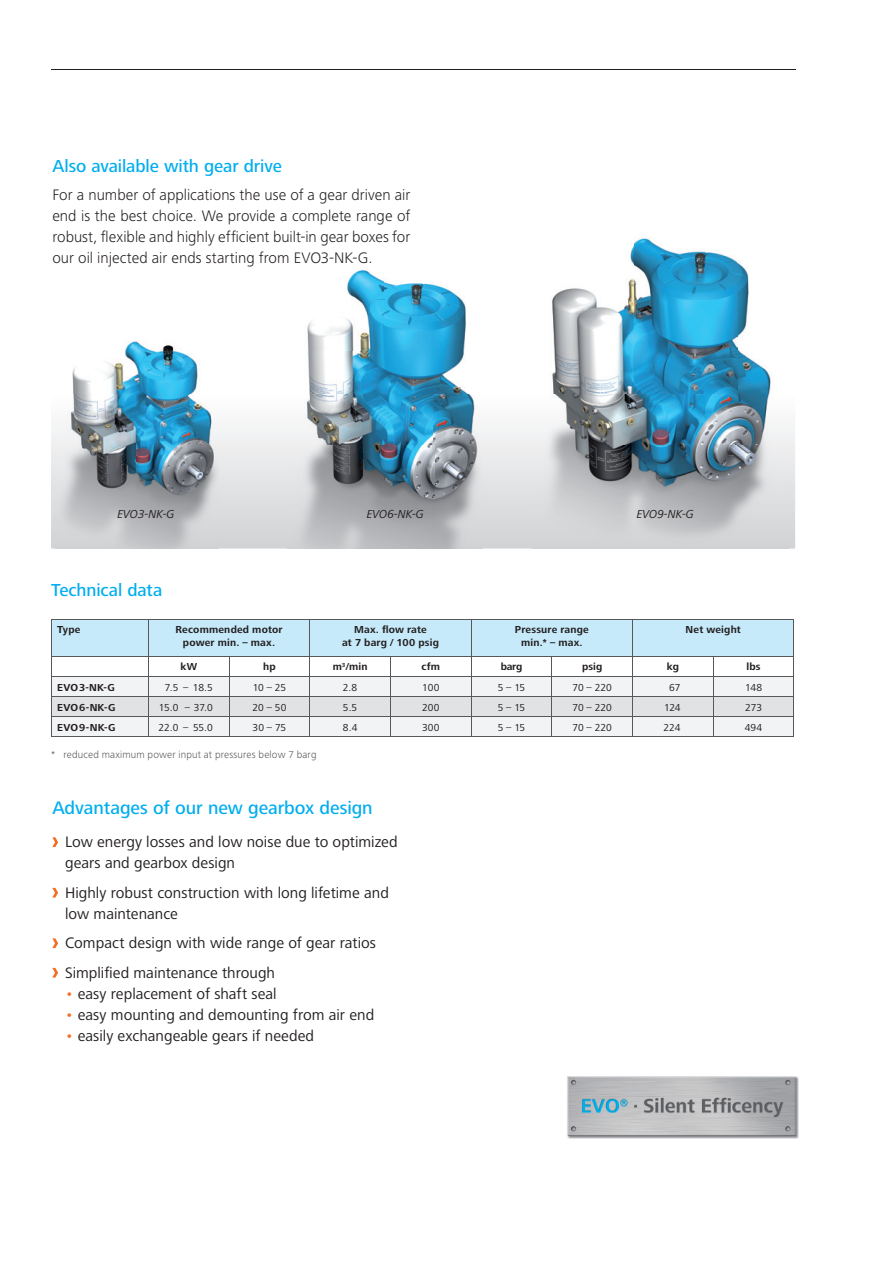
<style>
.page{position:relative;width:893px;height:1263px;background:#fff}
.page>*{position:absolute;margin:0;border:0;box-sizing:border-box;transform-origin:0 0}
.t1{font:500 18.75px "Frutiger Next LT";letter-spacing:-.005em;color:#00aeef}
.t2{font:500 18px "Frutiger Next LT";letter-spacing:-.005em;color:#00aeef}
.t3{font:15.75px/21px "Frutiger Next LT";color:#231f20}
.t4{font:300 15.75px/21px "Frutiger Next LT";color:#231f20;text-align:justify}
.t5{font:italic 12px "Frutiger Next LT";color:#231f20}
.t6{font:700 10.5px/12.6px "Frutiger Next LT";letter-spacing:.02em;color:#231f20;text-align:center}
.t7{font:10.5px "Frutiger Next LT";color:#231f20}
.t8{font:300 10.5px "Frutiger Next LT";letter-spacing:.015em;color:#57585a}
.s1{color:#f36e21}
</style>
<div class="page">
<hr style="left:51px;top:70px;width:744px;height:1px;background:#231f20">
<svg style="left:51px;top:619px;width:743px;height:118px"></svg>
<hr style="left:51px;top:737px;width:97px;height:1px;background:#57585a">
<hr style="left:148px;top:737px;width:81px;height:1px;background:#57585a">
<hr style="left:229px;top:737px;width:81px;height:1px;background:#57585a">
<hr style="left:310px;top:737px;width:80px;height:1px;background:#57585a">
<hr style="left:390px;top:737px;width:81px;height:1px;background:#57585a">
<hr style="left:471px;top:737px;width:81px;height:1px;background:#57585a">
<hr style="left:552px;top:737px;width:81px;height:1px;background:#57585a">
<hr style="left:633px;top:737px;width:80px;height:1px;background:#57585a">
<hr style="left:713px;top:737px;width:81px;height:1px;background:#57585a">
<svg style="left:51px;top:426px;width:744px;height:123px"></svg>
<svg style="left:52px;top:837px;width:6px;height:10px"></svg>
<svg style="left:52px;top:888px;width:6px;height:9px"></svg>
<svg style="left:52px;top:938px;width:6px;height:10px"></svg>
<svg style="left:52px;top:968px;width:6px;height:9px"></svg>
<img style="left:567px;top:1076px;width:231px;height:63px">
<img style="left:567px;top:1076px;width:228px;height:59px">
<svg style="left:571px;top:1080px;width:5px;height:5px"></svg>
<svg style="left:571px;top:1126px;width:5px;height:5px"></svg>
<svg style="left:785px;top:1080px;width:5px;height:5px"></svg>
<svg style="left:785px;top:1126px;width:5px;height:5px"></svg>
<img style="left:532px;top:238px;width:257px;height:311px">
<img style="left:55px;top:341px;width:163px;height:208px">
<img style="left:287px;top:269px;width:196px;height:280px">
<p class="t2" style="left:52px;top:156px;width:231px">Also available with gear drive</p>
<p class="t4" style="left:52px;top:184px;width:359px">For a number of applications the use of a gear driven air end is the best choice. We provide a complete range of robust, flexible and highly efficient built-in gear boxes for our oil injected air ends starting from EVO3-NK-G.</p>
<p class="t5" style="left:367px;top:507px;width:59px">EVO6-NK-G</p>
<p class="t5" style="left:117px;top:507px;width:58px">EVO3-NK-G</p>
<p class="t5" style="left:637px;top:507px;width:58px">EVO9-NK-G</p>
<p class="t2" style="left:51px;top:580px;width:113px">Technical data</p>
<p class="t6" style="left:57px;top:623px;width:25px">type</p>
<p class="t6" style="left:176px;top:623px;width:109px">Recommended motor power min. – max.</p>
<p class="t6" style="left:342px;top:623px;width:98px">Max. flow rate<br>at 7 barg / 100 psig</p>
<p class="t6" style="left:515px;top:623px;width:75px">Pressure range min.* – max.</p>
<p class="t6" style="left:686px;top:623px;width:57px">net weight</p>
<p class="t6" style="left:180px;top:661px;width:18px">kW</p>
<p class="t6" style="left:263px;top:661px;width:14px">hp</p>
<p class="t6" style="left:333px;top:661px;width:36px">m<sup>3</sup>/min</p>
<p class="t6" style="left:422px;top:661px;width:20px">cfm</p>
<p class="t6" style="left:501px;top:661px;width:23px">barg</p>
<p class="t6" style="left:582px;top:661px;width:22px">psig</p>
<p class="t6" style="left:667px;top:661px;width:14px">kg</p>
<p class="t6" style="left:746px;top:661px;width:16px">lbs</p>
<p class="t6" style="left:57px;top:681px;width:59px">Evo3-nK-G</p>
<p class="t7" style="left:165px;top:681px;width:49px">7.5 – 18.5</p>
<p class="t7" style="left:253px;top:681px;width:35px">10 – 25</p>
<p class="t7" style="left:343px;top:681px;width:16px">2.8</p>
<p class="t7" style="left:422px;top:681px;width:19px">100</p>
<p class="t7" style="left:498px;top:681px;width:29px">5 – 15</p>
<p class="t7" style="left:572px;top:681px;width:41px">70 – 220</p>
<p class="t7" style="left:669px;top:681px;width:13px">67</p>
<p class="t7" style="left:745px;top:681px;width:19px">148</p>
<p class="t6" style="left:57px;top:701px;width:60px">Evo6-nK-G</p>
<p class="t7" style="left:159px;top:701px;width:56px">15.0 – 37.0</p>
<p class="t7" style="left:253px;top:701px;width:35px">20 – 50</p>
<p class="t7" style="left:343px;top:701px;width:16px">5.5</p>
<p class="t7" style="left:422px;top:701px;width:19px">200</p>
<p class="t7" style="left:498px;top:701px;width:29px">5 – 15</p>
<p class="t7" style="left:572px;top:701px;width:41px">70 – 220</p>
<p class="t7" style="left:664px;top:701px;width:18px">124</p>
<p class="t7" style="left:745px;top:701px;width:19px">273</p>
<p class="t6" style="left:57px;top:721px;width:60px">Evo9-nK-G</p>
<p class="t7" style="left:158px;top:721px;width:56px">22.0 – 55.0</p>
<p class="t7" style="left:253px;top:721px;width:35px">30 – 75</p>
<p class="t7" style="left:343px;top:721px;width:16px">8.4</p>
<p class="t7" style="left:422px;top:721px;width:19px">300</p>
<p class="t7" style="left:498px;top:721px;width:29px">5 – 15</p>
<p class="t7" style="left:572px;top:721px;width:41px">70 – 220</p>
<p class="t7" style="left:663px;top:721px;width:19px">224</p>
<p class="t7" style="left:745px;top:721px;width:19px">494</p>
<p class="t8" style="left:51px;top:749px;width:267px">* reduced maximum power input at pressures below 7 barg</p>
<p class="t1" style="left:52px;top:797px;width:322px">Advantages of our new gearbox design</p>
<p class="t3" style="left:65px;top:832px;width:334px">Low energy losses and low noise due to optimized gears and gearbox design</p>
<p class="t3" style="left:65px;top:882px;width:325px">Highly robust construction with long lifetime and low maintenance</p>
<p class="t3" style="left:65px;top:928px;width:312px;line-height:29.5px">Compact design with wide range of gear ratios<br>Simplified maintenance through</p>
<p class="t3" style="left:65px;top:983px;width:213px"><span class="s1">•</span> easy replacement of shaft seal</p>
<p class="t3" style="left:65px;top:1004px;width:311px"><span class="s1">•</span> easy mounting and demounting from air end</p>
<p class="t3" style="left:65px;top:1025px;width:250px"><span class="s1">•</span> easily exchangeable gears if needed</p>
</div>
